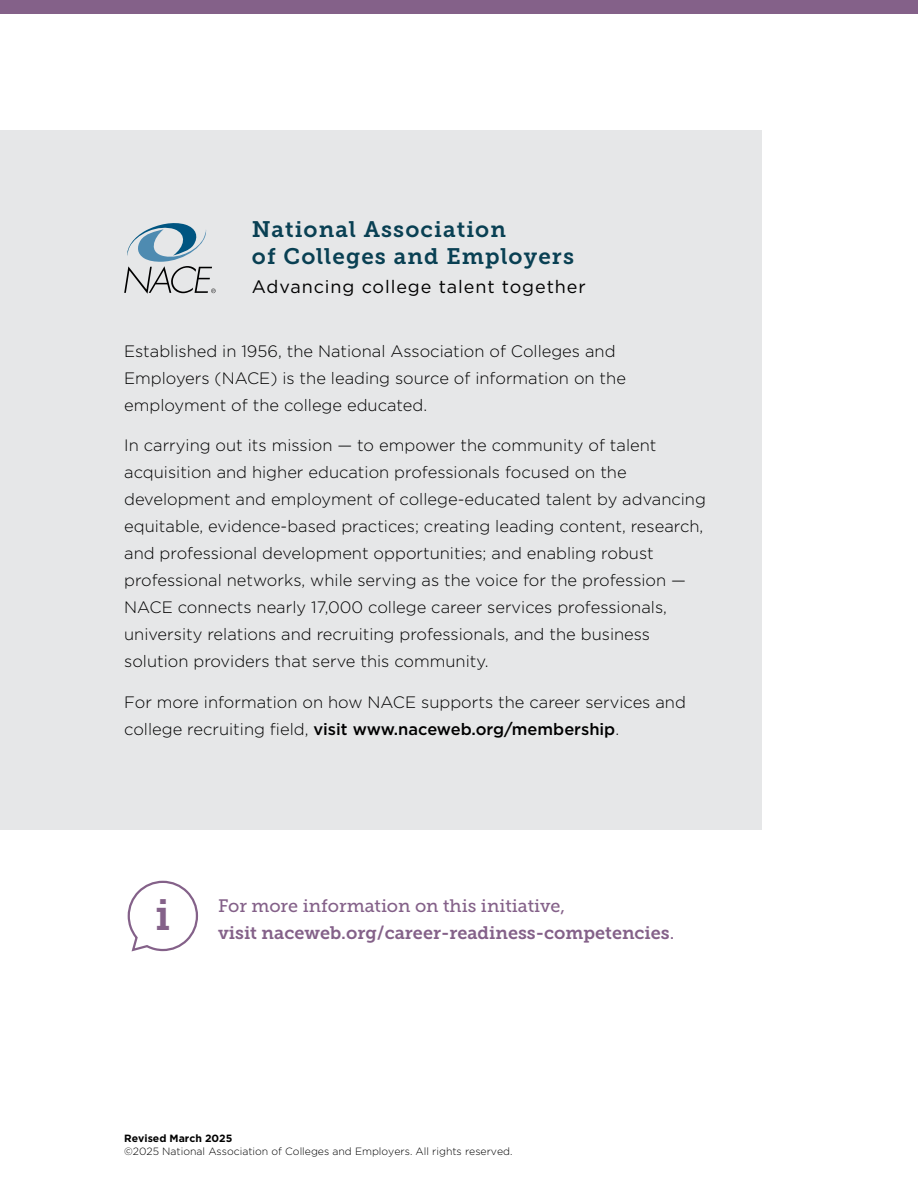
<style>
.page{position:relative;width:918px;height:1188px;background:#fff}
.page>*{position:absolute;margin:0;border:0;box-sizing:border-box;transform-origin:0 0}
.t1{font:43.5px "Museo Slab 700";color:#846189}
.t2{font:22.35px/26.8px "Museo Slab 700";letter-spacing:.05em;color:#094053}
.t3{font:18px "Museo Slab 700";color:#846189}
.t4{font:18px "Museo Slab 500";color:#846189}
.t5{font:18px "Gotham";letter-spacing:.05em;color:#000}
.t6{font:300 16.5px/27px "Gotham";color:#000}
.t7{font:300 10.5px "Gotham";color:#000}
.t8{font:700 10.5px "Gotham";color:#000}
.s1{font-weight:500}
.s2{font-family:"Museo Slab 500"}
</style>
<div class="page">
<div style="left:0;top:130px;width:761px;height:699px;background:#e6e7e8"></div>
<svg style="left:124px;top:223px;width:92px;height:71px"></svg>
<svg style="left:127px;top:880px;width:71px;height:72px"></svg>
<div style="left:0;top:0;width:918px;height:14px;background:#846189"></div>
<h5 class="t2" style="left:252px;top:216px;width:324px">National Association<br>of Colleges and Employers</h5>
<h5 class="t5" style="left:252px;top:275px;width:335px">Advancing college talent together</h5>
<p class="t6" style="left:124px;top:337px;width:503px">Established in 1956, the National Association of Colleges and<br>Employers (NACE) is the leading source of information on the employment of the college educated.</p>
<p class="t6" style="left:124px;top:432px;width:583px">In carrying out its mission — to empower the community of talent acquisition and higher education professionals focused on the development and employment of college-educated talent by advancing equitable, evidence-based practices; creating leading content, research, and professional development opportunities; and enabling robust professional networks, while serving as the voice for the profession — NACE connects nearly 17,000 college career services professionals, university relations and recruiting professionals, and the business solution providers that serve this community.</p>
<p class="t6" style="left:124px;top:688px;width:563px">For more information on how NACE supports the career services and college recruiting field, <span class="s1">visit www.naceweb.org/membership</span>.</p>
<h1 class="t1" style="left:155px;top:890px;width:17px">i</h1>
<p class="t4" style="left:218px;top:896px;width:349px">For more information on this initiative,</p>
<p class="t3" style="left:218px;top:922px;width:458px">visit naceweb.org/career-readiness-competencies<span class="s2">.</span></p>
<p class="t8" style="left:124px;top:1132px;width:110px">Revised March 2025</p>
<p class="t7" style="left:124px;top:1144px;width:390px">©2025 National Association of Colleges and Employers. All rights reserved.</p>
</div>
